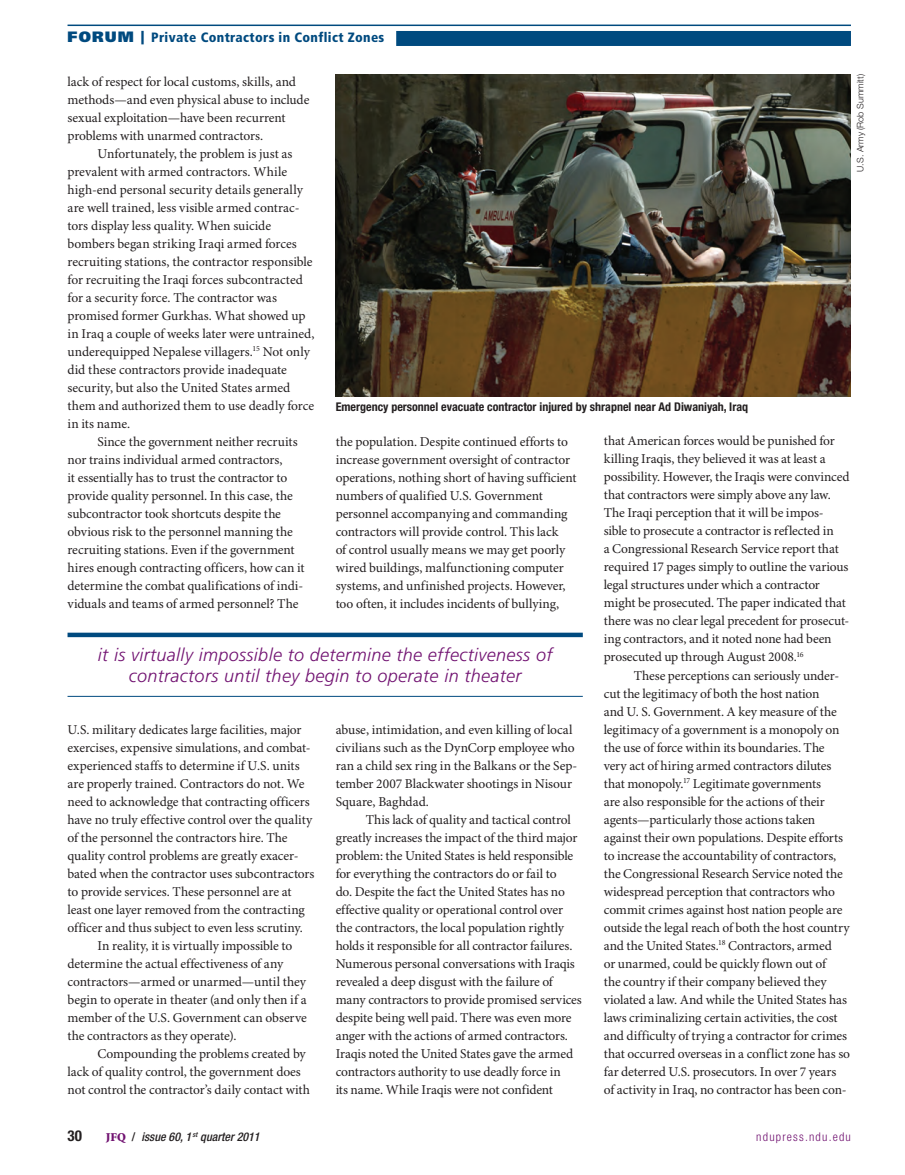
<style>
.page{position:relative;width:905px;height:1175px;background:#fff}
.page>*{position:absolute;margin:0;border:0;box-sizing:border-box;transform-origin:0 0}
.t1{font:italic 300 18px/21px "Frutiger LT Std";letter-spacing:.02em;color:#711271;text-align:center}
.t2{font:700 condensed 15px "Helvetica Neue LT Std";color:#231f20}
.t3{font:13.5px/18px "Minion Pro";letter-spacing:-.01em;color:#231f20}
.t4{font:900 condensed 13.5px "Frutiger LT Std";letter-spacing:.025em;color:#004a7f}
.t5{font:700 condensed 12px "Helvetica Neue LT Std";color:#231f20}
.t6{font:italic 500 condensed 12px "Helvetica Neue LT Std";color:#231f20}
.t7{font:300 condensed 12px "Helvetica Neue LT Std";letter-spacing:.1em;color:#711271}
.t8{font:300 9px "Helvetica Neue LT Std";color:#231f20}
.s1{font-stretch:normal;font-size:15px}
.s2{font-stretch:normal}
.s3{font-family:"Minion Std";font-weight:900;font-style:normal;font-stretch:normal;color:#711271}
.s4{font-style:normal}
</style>
<div class="page">
<div style="left:396px;top:31px;width:454px;height:15px;background:#004a7f"></div>
<hr style="left:68px;top:25px;width:782px;height:1px;background:#004a7f">
<img style="left:336px;top:74px;width:514px;height:322px">
<div style="left:68px;top:632px;width:514px;height:5px;background:#004a7f"></div>
<hr style="left:68px;top:696px;width:514px;height:1px;background:#004a7f">
<p class="t4" style="left:68px;top:30px;width:318px"><span class="s1">FORUM</span> <span class="s2">|</span> Private Contractors in Conflict Zones</p>
<p class="t3" style="left:68px;top:73px;width:243px">lack of respect for local customs, skills, and methods—and even physical abuse to include sexual exploitation—have been recurrent problems with unarmed contractors.</p>
<p class="t3" style="left:67px;top:145px;width:248px;text-indent:30px">Unfortunately, the problem is just as prevalent with armed contractors. While high-end personal security details generally are well trained, less visible armed contrac&shy;tors display less quality. When suicide bombers began striking Iraqi armed forces recruiting stations, the contractor responsible for recruiting the Iraqi forces subcontracted for a security force. The contractor was promised former Gurkhas. What showed up in Iraq a couple of weeks later were untrained, underequipped Nepalese villagers.<sup>15</sup> Not only did these contractors provide inadequate security, but also the United States armed them and authorized them to use deadly force in its name.</p>
<p class="t3" style="left:67px;top:433px;width:239px;text-indent:30px">Since the government neither recruits nor trains individual armed contractors,<br>it essentially has to trust the contractor to provide quality personnel. In this case, the subcontractor took shortcuts despite the obvious risk to the personnel manning the recruiting stations. Even if the government hires enough contracting officers, how can it determine the combat qualifications of indi&shy;viduals and teams of armed personnel? The</p>
<p class="t8" style="left:854px;top:172px;width:99px;rotate:-90deg">U.S. Army (Rob Summitt)</p>
<p class="t5" style="left:336px;top:400px;width:414px">Emergency personnel evacuate contractor injured by shrapnel near Ad Diwaniyah, Iraq</p>
<p class="t3" style="left:603px;top:432px;width:247px">that American forces would be punished for killing Iraqis, they believed it was at least a possibility. However, the Iraqis were convinced that contractors were simply above any law.<br>The Iraqi perception that it will be impos&shy;sible to prosecute a contractor is reflected in<br>a Congressional Research Service report that required 17 pages simply to outline the various legal structures under which a contractor might be prosecuted. The paper indicated that there was no clear legal precedent for prosecut&shy;ing contractors, and it noted none had been prosecuted up through August 2008.<sup>16</sup></p>
<p class="t3" style="left:603px;top:667px;width:248px;text-indent:30px">These perceptions can seriously under&shy;cut the legitimacy of both the host nation<br>and U. S. Government. A key measure of the legitimacy of a government is a monopoly on the use of force within its boundaries. The very act of hiring armed contractors dilutes that monopoly.<sup>17</sup> Legitimate governments<br>are also responsible for the actions of their agents—particularly those actions taken against their own populations. Despite efforts to increase the accountability of contractors, the Congressional Research Service noted the widespread perception that contractors who commit crimes against host nation people are outside the legal reach of both the host country and the United States.<sup>18</sup> Contractors, armed<br>or unarmed, could be quickly flown out of<br>the country if their company believed they violated a law. And while the United States has laws criminalizing certain activities, the cost and difficulty of trying a contractor for crimes that occurred overseas in a conflict zone has so far deterred U.S. prosecutors. In over 7 years of activity in Iraq, no contractor has been con-</p>
<p class="t3" style="left:335px;top:433px;width:242px">the population. Despite continued efforts to increase government oversight of contractor operations, nothing short of having sufficient numbers of qualified U.S. Government personnel accompanying and commanding contractors will provide control. This lack<br>of control usually means we may get poorly wired buildings, malfunctioning computer systems, and unfinished projects. However, too often, it includes incidents of bullying,</p>
<h1 class="t1" style="left:98px;top:645px;width:456px">it is virtually impossible to determine the effectiveness of contractors until they begin to operate in theater</h1>
<p class="t3" style="left:335px;top:721px;width:243px">abuse, intimidation, and even killing of local civilians such as the DynCorp employee who ran a child sex ring in the Balkans or the Sep&shy;tember 2007 Blackwater shootings in Nisour Square, Baghdad.</p>
<p class="t3" style="left:335px;top:811px;width:248px;text-indent:30px">This lack of quality and tactical control greatly increases the impact of the third major problem: the United States is held responsible for everything the contractors do or fail to<br>do. Despite the fact the United States has no effective quality or operational control over the contractors, the local population rightly holds it responsible for all contractor failures.<br>Numerous personal conversations with Iraqis revealed a deep disgust with the failure of many contractors to provide promised services despite being well paid. There was even more anger with the actions of armed contractors.<br>Iraqis noted the United States gave the armed contractors authority to use deadly force in<br>its name. While Iraqis were not confident</p>
<p class="t3" style="left:67px;top:721px;width:235px">U.S. military dedicates large facilities, major</p>
<p class="t3" style="left:67px;top:739px;width:244px">exercises, expensive simulations, and combat-</p>
<p class="t3" style="left:67px;top:757px;width:234px">experienced staffs to determine if U.S. units</p>
<p class="t3" style="left:67px;top:775px;width:239px">are properly trained. Contractors do not. We</p>
<p class="t3" style="left:67px;top:793px;width:244px">need to acknowledge that contracting officers</p>
<p class="t3" style="left:67px;top:811px;width:246px">have no truly effective control over the quality</p>
<p class="t3" style="left:67px;top:829px;width:221px">of the personnel the contractors hire. The</p>
<p class="t3" style="left:67px;top:847px;width:233px">quality control problems are greatly exacer-</p>
<p class="t3" style="left:67px;top:865px;width:248px">bated when the contractor uses subcontractors</p>
<p class="t3" style="left:67px;top:883px;width:226px">to provide services. These personnel are at</p>
<p class="t3" style="left:67px;top:901px;width:239px">least one layer removed from the contracting</p>
<p class="t3" style="left:67px;top:919px;width:237px">officer and thus subject to even less scrutiny.</p>
<p class="t3" style="left:97px;top:937px;width:196px">In reality, it is virtually impossible to</p>
<p class="t3" style="left:67px;top:955px;width:217px">determine the actual effectiveness of any</p>
<p class="t3" style="left:67px;top:973px;width:240px">contractors—armed or unarmed—until they</p>
<p class="t3" style="left:67px;top:991px;width:240px">begin to operate in theater (and only then if a</p>
<p class="t3" style="left:67px;top:1009px;width:241px">member of the U.S. Government can observe</p>
<p class="t3" style="left:67px;top:1027px;width:170px">the contractors as they operate).</p>
<p class="t3" style="left:97px;top:1045px;width:210px">Compounding the problems created by</p>
<p class="t3" style="left:67px;top:1063px;width:235px">lack of quality control, the government does</p>
<p class="t3" style="left:67px;top:1081px;width:244px">not control the contractor’s daily contact with</p>
<p class="t2" style="left:68px;top:1126px;width:16px">30</p>
<p class="t6" style="left:106px;top:1129px;width:155px"><span class="s3">JFQ</span> <span class="s4">/</span> issue 60, 1 <sup>st</sup> quarter 2011</p>
<p class="t7" style="left:756px;top:1129px;width:96px">ndupress.ndu.edu</p>
</div>
